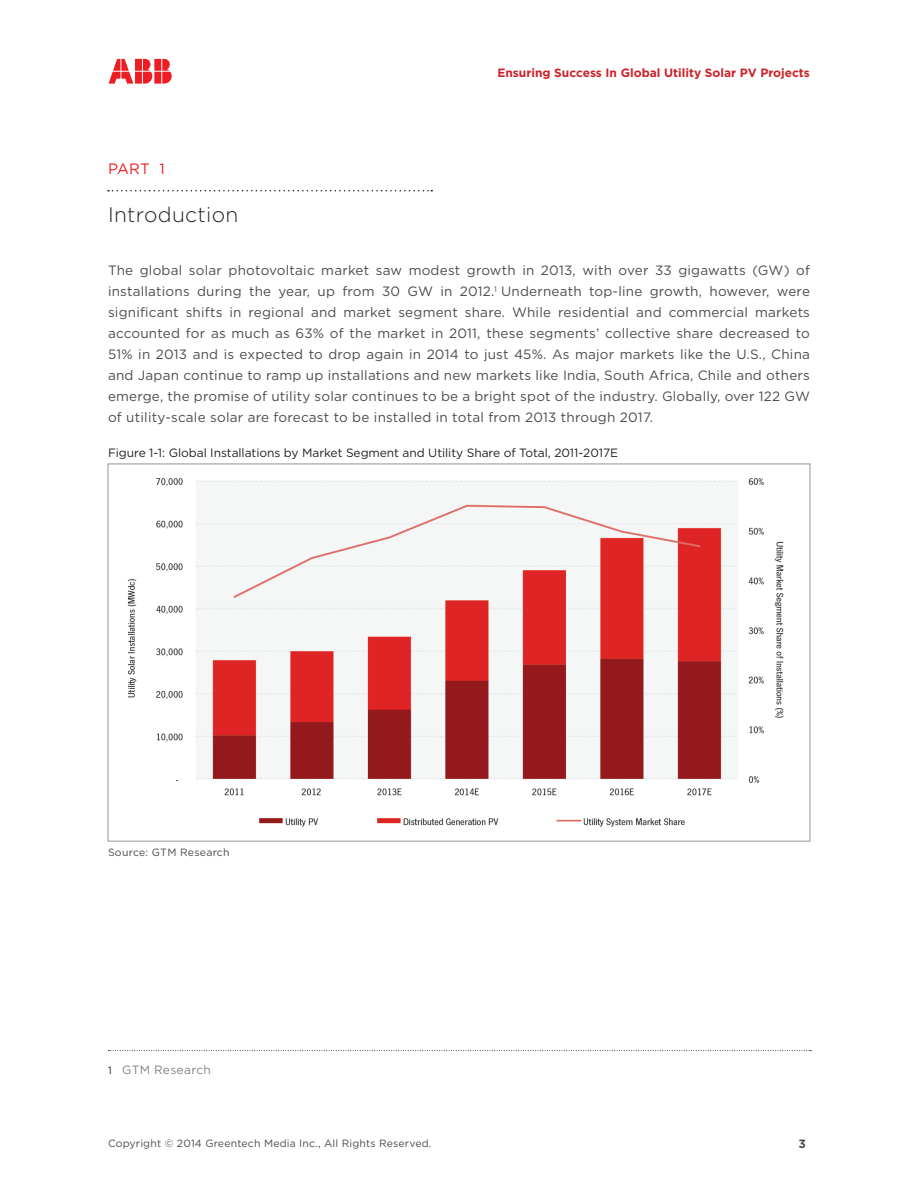
<style>
.page{position:relative;width:918px;height:1188px;background:#fff}
.page>*{position:absolute;margin:0;border:0;box-sizing:border-box;transform-origin:0 0}
.MAIN_TITLE{font:300 21px "Gotham";letter-spacing:.015em;color:#231f20}
.t1{font:15px "Gotham";color:#ee1d23}
.MAIN_BODY_COPY{font:13.5px/21px "Gotham";letter-spacing:.015em;color:#4b4c4d;text-align:justify}
.t2{font:12px "Gotham";letter-spacing:-.005em;color:#231f20}
.t3{font:700 12px "Gotham";color:#cc2229}
.t4{font:12px "Gotham";letter-spacing:.025em;color:#808285}
.t5{font:700 12px "Gotham";color:#4b4c4d}
.Source{font:10.5px "Gotham";letter-spacing:.015em;color:#4b4c4d}
.s1{font-size:10.5px;color:#231f20}
</style>
<div class="page">
<svg style="left:109px;top:59px;width:63px;height:25px"></svg>
<svg style="left:108px;top:190px;width:324px;height:1px"></svg>
<img style="left:127px;top:478px;width:657px;height:349px">
<svg style="left:108px;top:1050px;width:703px;height:1px"></svg>
<p class="t1" style="left:108px;top:159px;width:59px">Part 1</p>
<p class="MAIN_TITLE" style="left:108px;top:201px;width:132px">Introduction</p>
<p class="t3" style="left:497px;top:65px;width:314px">Ensuring Success In Global Utility Solar PV Projects</p>
<p class="MAIN_BODY_COPY" style="left:108px;top:260px;width:704px">The global solar photovoltaic market saw modest growth in 2013, with over 33 gigawatts (GW) of installations during the year, up from 30 GW in 2012.<sup>1</sup> Underneath top-line growth, however, were significant shifts in regional and market segment share. While residential and commercial markets accounted for as much as 63% of the market in 2011, these segments’ collective share decreased to 51% in 2013 and is expected to drop again in 2014 to just 45%. As major markets like the U.S., China and Japan continue to ramp up installations and new markets like India, South Africa, Chile and others emerge, the promise of utility solar continues to be a bright spot of the industry. Globally, over 122 GW of utility-scale solar are forecast to be installed in total from 2013 through 2017.</p>
<p class="t2" style="left:108px;top:445px;width:512px">Figure 1-1: Global Installations by Market Segment and Utility Share of Total, 2011-2017E</p>
<p class="Source" style="left:108px;top:846px;width:123px">Source: GTM Research</p>
<p class="t4" style="left:108px;top:1063px;width:104px"><span class="s1">1</span> GTM Research</p>
<p class="Source" style="left:108px;top:1137px;width:325px">Copyright © 2014 Greentech Media Inc., All Rights Reserved.</p>
<p class="t5" style="left:799px;top:1136px;width:9px">3</p>
</div>
